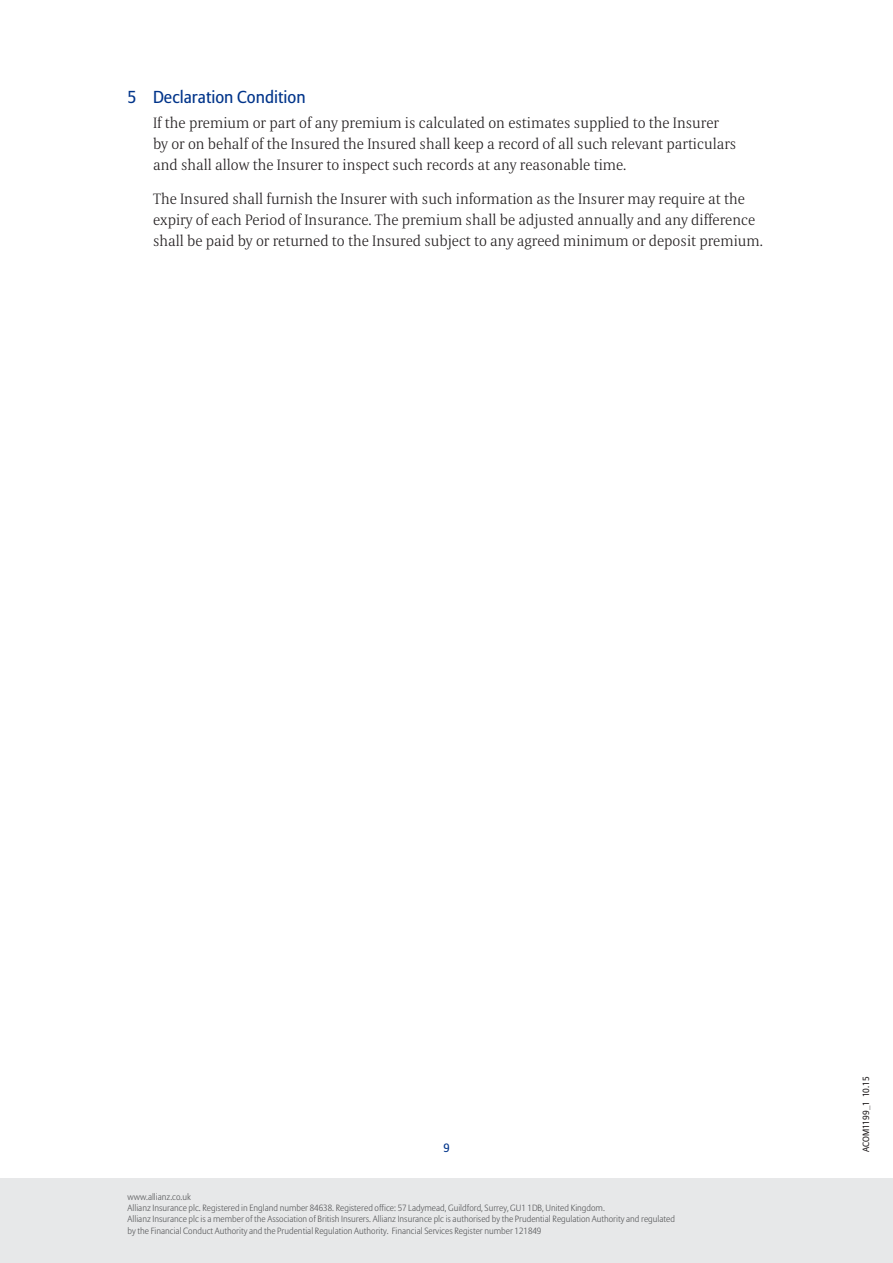
<style>
.page{position:relative;width:893px;height:1263px;background:#fff}
.page>*{position:absolute;margin:0;border:0;box-sizing:border-box;transform-origin:0 0}
.t1{font:17.25px "Allianz Sans";color:#00348a}
.t2{font:300 15px/21px "Allianz Serif";color:#231f20}
.t3{font:12px "Allianz Sans";color:#00348a}
.t4{font:300 9px/11.2px "Allianz Sans";color:#57585a}
.t5{font:9px "Allianz Sans";color:#231f20}
</style>
<div class="page">
<div style="left:0;top:1178px;width:893px;height:85px;background:#e7e8e9"></div>
<p class="t1" style="left:128px;top:89px;width:180px">5 Declaration Condition</p>
<p class="t2" style="left:153px;top:114px;width:585px">If the premium or part of any premium is calculated on estimates supplied to the Insurer by or on behalf of the Insured the Insured shall keep a record of all such relevant particulars and shall allow the Insurer to inspect such records at any reasonable time.</p>
<p class="t2" style="left:153px;top:190px;width:611px">The Insured shall furnish the Insurer with such information as the Insurer may require at the expiry of each Period of Insurance. The premium shall be adjusted annually and any difference shall be paid by or returned to the Insured subject to any agreed minimum or deposit premium.</p>
<p class="t3" style="left:443px;top:1142px;width:8px">9</p>
<p class="t4" style="left:128px;top:1192px;width:549px">www.allianz.co.uk<br>Allianz Insurance plc. Registered in England number 84638. Registered office: 57 Ladymead, Guildford, Surrey, GU1 1DB, United Kingdom.<br>Allianz Insurance plc is a member of the Association of British Insurers. Allianz Insurance plc is authorised by the Prudential Regulation Authority and regulated by the Financial Conduct Authority and the Prudential Regulation Authority. Financial Services Register number 121849</p>
<p class="t5" style="left:862px;top:1152px;width:77px;rotate:-90deg">ACOM1199_1 10.15</p>
</div>
